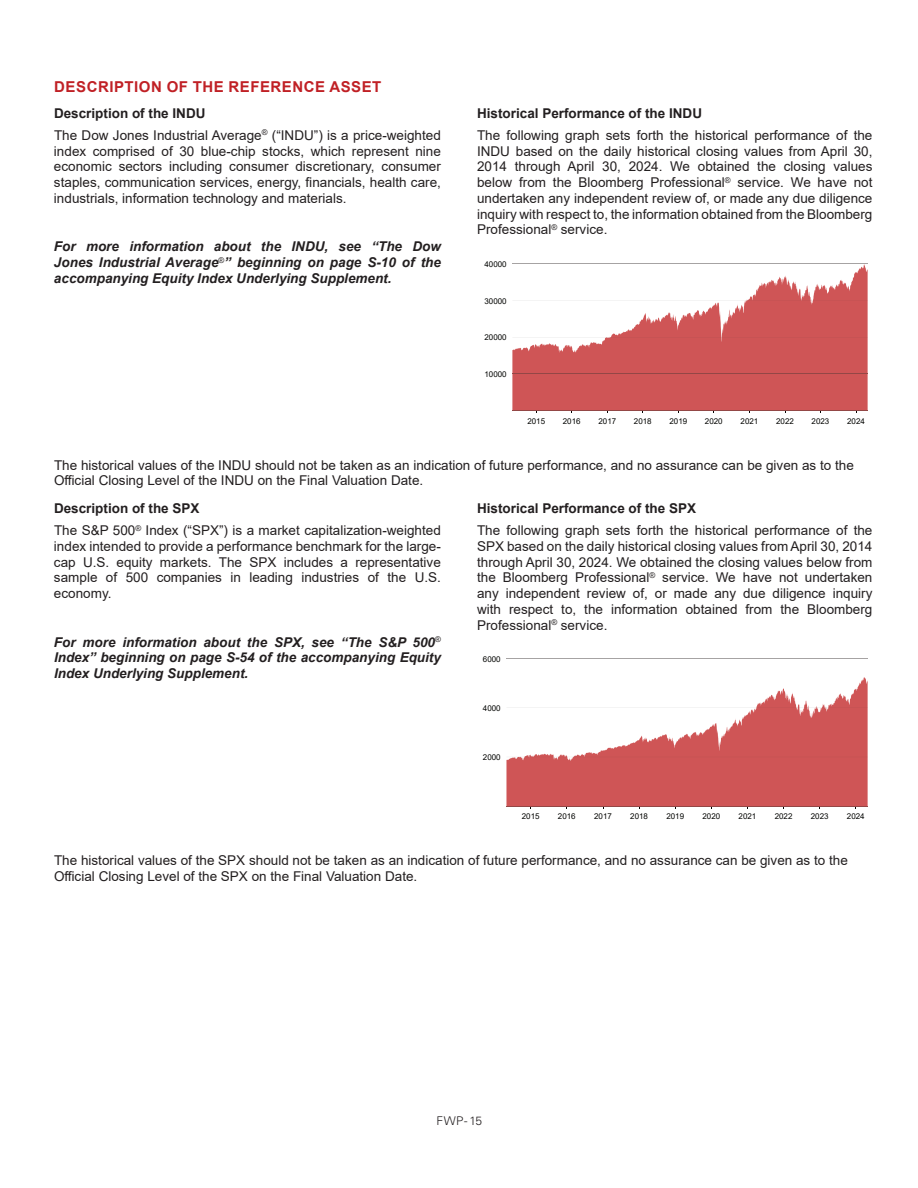
<style>
.page{position:relative;width:918px;height:1188px;background:#fff}
.page>*{position:absolute;margin:0;border:0;box-sizing:border-box;transform-origin:0 0}
.t1{font:700 15px "Arial";letter-spacing:.035em;color:#c02025}
.t2{font:13.5px/15.8px "Arial";color:#231f20;text-align:justify}
.t3{font:italic 700 13.5px/15.8px "Arial";color:#231f20;text-align:justify}
.t4{font:700 13.5px "Arial";color:#231f20}
.t5{font:300 12px "Univers";color:#231f20}
.t6{font:7.95px "Arial";color:#040503}
</style>
<div class="page">
<hr style="left:512px;top:411px;width:356px;height:1px;background:#040503">
<svg style="left:512px;top:265px;width:356px;height:146px;fill:#cf5556"></svg>
<hr style="left:512px;top:374px;width:356px;height:1px;background:#934746">
<hr style="left:512px;top:337px;width:98px;height:1px;background:#a6a3a3">
<hr style="left:722px;top:337px;width:146px;height:1px;background:#934746">
<hr style="left:611px;top:337px;width:110px;height:1px;background:#934746">
<hr style="left:512px;top:300px;width:234px;height:1px;background:#a6a3a3">
<svg style="left:746px;top:300px;width:122px;height:1px"></svg>
<hr style="left:506px;top:806px;width:362px;height:1px;background:#040503">
<svg style="left:506px;top:677px;width:362px;height:129px;fill:#cf5556"></svg>
<svg style="left:506px;top:757px;width:362px;height:1px"></svg>
<svg style="left:506px;top:708px;width:362px;height:1px"></svg>
<p class="t1" style="left:54px;top:76px;width:329px">DESCRIPTION OF THE REFERENCE ASSET</p>
<p class="t4" style="left:54px;top:104px;width:153px">Description of the INDU</p>
<p class="t4" style="left:477px;top:104px;width:227px">Historical Performance of the INDU</p>
<p class="t2" style="left:54px;top:127px;width:388px">The Dow Jones Industrial Average<sup>®</sup> (“INDU”) is a price-weighted index comprised of 30 blue-chip stocks, which represent nine economic sectors including consumer discretionary, consumer staples, communication services, energy, financials, health care, industrials, information technology and materials.</p>
<p class="t3" style="left:54px;top:239px;width:388px">For more information about the INDU, see “The Dow Jones Industrial Average<sup>®</sup>” beginning on page S-10 of the accompanying Equity Index Underlying Supplement.</p>
<p class="t2" style="left:477px;top:127px;width:397px">The following graph sets forth the historical performance of the INDU based on the daily historical closing values from April 30, 2014 through April 30, 2024. We obtained the closing values below from the Bloomberg Professional<sup>®</sup> service. We have not undertaken any independent review of, or made any due diligence inquiry with respect to, the information obtained from the Bloomberg Professional<sup>®</sup> service.</p>
<p class="t6" style="left:484px;top:258px;width:24px">40000</p>
<p class="t6" style="left:484px;top:295px;width:24px">30000</p>
<p class="t6" style="left:484px;top:332px;width:24px">20000</p>
<p class="t6" style="left:484px;top:369px;width:24px">10000</p>
<p class="t6" style="left:527px;top:416px;width:19px">2015</p>
<p class="t6" style="left:563px;top:416px;width:19px">2016</p>
<p class="t6" style="left:598px;top:416px;width:19px">2017</p>
<p class="t6" style="left:634px;top:416px;width:19px">2018</p>
<p class="t6" style="left:669px;top:416px;width:19px">2019</p>
<p class="t6" style="left:705px;top:416px;width:19px">2020</p>
<p class="t6" style="left:741px;top:416px;width:19px">2021</p>
<p class="t6" style="left:776px;top:416px;width:19px">2022</p>
<p class="t6" style="left:812px;top:416px;width:19px">2023</p>
<p class="t6" style="left:847px;top:416px;width:19px">2024</p>
<p class="t2" style="left:54px;top:457px;width:801px">The historical values of the INDU should not be taken as an indication of future performance, and no assurance can be given as to the<br>Official Closing Level of the INDU on the Final Valuation Date.</p>
<p class="t4" style="left:54px;top:499px;width:147px">Description of the SPX</p>
<p class="t4" style="left:477px;top:499px;width:221px">Historical Performance of the SPX</p>
<p class="t2" style="left:54px;top:522px;width:388px">The S&amp;P 500<sup>®</sup> Index (“SPX”) is a market capitalization-weighted index intended to provide a performance benchmark for the large&shy;cap U.S. equity markets. The SPX includes a representative sample of 500 companies in leading industries of the U.S. economy.</p>
<p class="t3" style="left:54px;top:634px;width:388px">For more information about the SPX, see “The S&amp;P 500<sup>® </sup>Index” beginning on page S-54 of the accompanying Equity Index Underlying Supplement.</p>
<p class="t2" style="left:477px;top:522px;width:397px">The following graph sets forth the historical performance of the SPX based on the daily historical closing values from April 30, 2014 through April 30, 2024. We obtained the closing values below from the Bloomberg Professional<sup>®</sup> service. We have not undertaken any independent review of, or made any due diligence inquiry with respect to, the information obtained from the Bloomberg Professional<sup>®</sup> service.</p>
<p class="t6" style="left:483px;top:654px;width:19px">6000</p>
<p class="t6" style="left:483px;top:703px;width:19px">4000</p>
<p class="t6" style="left:483px;top:752px;width:19px">2000</p>
<p class="t6" style="left:522px;top:811px;width:19px">2015</p>
<p class="t6" style="left:558px;top:811px;width:19px">2016</p>
<p class="t6" style="left:594px;top:811px;width:19px">2017</p>
<p class="t6" style="left:630px;top:811px;width:19px">2018</p>
<p class="t6" style="left:666px;top:811px;width:19px">2019</p>
<p class="t6" style="left:702px;top:811px;width:19px">2020</p>
<p class="t6" style="left:739px;top:811px;width:19px">2021</p>
<p class="t6" style="left:775px;top:811px;width:19px">2022</p>
<p class="t6" style="left:811px;top:811px;width:19px">2023</p>
<p class="t6" style="left:847px;top:811px;width:19px">2024</p>
<p class="t2" style="left:54px;top:852px;width:795px">The historical values of the SPX should not be taken as an indication of future performance, and no assurance can be given as to the<br>Official Closing Level of the SPX on the Final Valuation Date.</p>
<p class="t5" style="left:437px;top:1114px;width:47px">FWP- 15</p>
</div>
